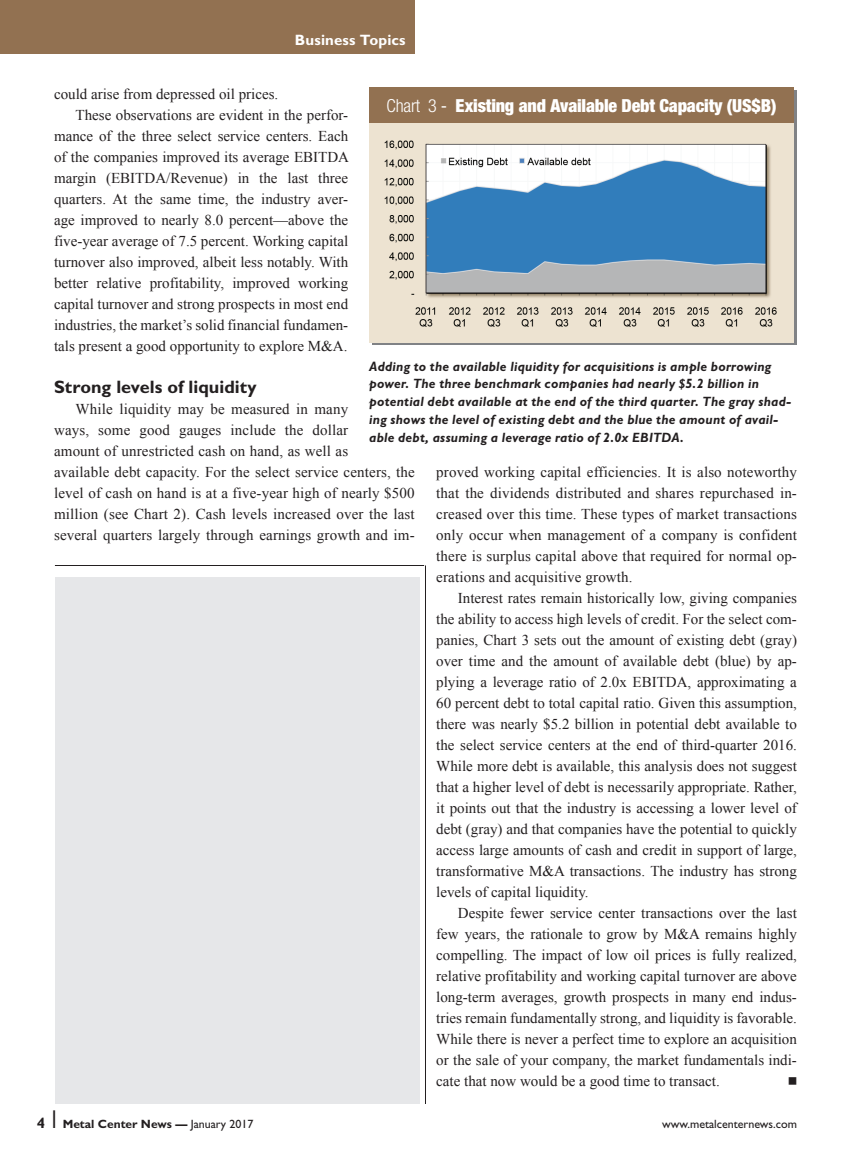
<style>
.page{position:relative;width:851px;height:1161px;background:#fff}
.page>*{position:absolute;margin:0;border:0;box-sizing:border-box;transform-origin:0 0}
.Bar_Head{font:900 condensed 18px "Helvetica Neue LT Std";letter-spacing:-.01em;color:#fff}
.Subhead{font:700 18px "Gill Sans Std";color:#231f20}
.Text{font:15px/21px "Times New Roman";letter-spacing:.01em;color:#231f20;text-align:justify}
.t1{font:700 15px "Gill Sans Std";letter-spacing:.01em;color:#fff}
.Text-2{font:15px "Universal Newswith Comm Pi";color:#231f20}
.t2{font:italic 700 13.5px/17.9px "Gill Sans Std";letter-spacing:.015em;color:#231f20}
.t3{font:700 12px "Gill Sans Std";color:#231f20}
.t4{font:12px "Gill Sans Std";color:#231f20}
.s1{font-weight:300}
.s2{font-weight:400}
.s3{font-size:15px}
</style>
<div class="page">
<img style="left:369px;top:123px;width:425px;height:219px">
<div style="left:369px;top:87px;width:425px;height:36px;background:#927151"></div>
<div style="left:0;top:0;width:414px;height:54px;background:#927151"></div>
<hr style="left:55px;top:565px;width:369px;height:1px;background:#231f20">
<div style="left:55px;top:578px;width:364px;height:526px;background:#e6e7e9"></div>
<hr style="left:425px;top:565px;width:1px;height:539px;background:#231f20">
<p class="t1" style="left:295px;top:31px;width:112px">Business Topics</p>
<p class="Text" style="left:54px;top:83px;width:226px">could arise from depressed oil prices.</p>
<p class="Text" style="left:54px;top:104px;width:296px;text-indent:22px">These observations are evident in the perfor&shy;mance of the three select service centers. Each of the companies improved its average EBITDA margin (EBITDA/Revenue) in the last three quarters. At the same time, the industry aver&shy;age improved to nearly 8.0 percent—above the five-year average of 7.5 percent. Working capital turnover also improved, albeit less notably. With better relative profitability, improved working capital turnover and strong prospects in most end industries, the market’s solid financial fundamen&shy;tals present a good opportunity to explore M&amp;A.</p>
<p class="Subhead" style="left:54px;top:376px;width:204px">Strong levels of liquidity</p>
<p class="Text" style="left:54px;top:398px;width:362px;text-align:left;text-indent:22px">While liquidity may be measured in many<br>ways, some good gauges include the dollar<br>amount of unrestricted cash on hand, as well as<br>available debt capacity. For the select service centers, the level of cash on hand is at a five-year high of nearly $500 million (see Chart 2). Cash levels increased over the last several quarters largely through earnings growth and im-</p>
<p class="Bar_Head" style="left:386px;top:94px;width:391px"><span class="s1">Chart 3</span> <span class="s2">-</span> Existing and Available Debt Capacity (US$B)</p>
<p class="t2" style="left:369px;top:357px;width:423px">Adding to the available liquidity for acquisitions is ample borrowing power. The three benchmark companies had nearly $5.2 billion in potential debt available at the end of the third quarter. The gray shad&shy;ing shows the level of existing debt and the blue the amount of avail&shy;able debt, assuming a leverage ratio of 2.0x EBITDA.</p>
<p class="Text" style="left:436px;top:461px;width:362px">proved working capital efficiencies. It is also noteworthy that the dividends distributed and shares repurchased in&shy;creased over this time. These types of market transactions only occur when management of a company is confident there is surplus capital above that required for normal op&shy;erations and acquisitive growth.</p>
<p class="Text" style="left:436px;top:587px;width:362px;text-indent:22px">Interest rates remain historically low, giving companies the ability to access high levels of credit. For the select com&shy;panies, Chart 3 sets out the amount of existing debt (gray) over time and the amount of available debt (blue) by ap&shy;plying a leverage ratio of 2.0x EBITDA, approximating a 60 percent debt to total capital ratio. Given this assumption, there was nearly $5.2 billion in potential debt available to the select service centers at the end of third-quarter 2016.<br>While more debt is available, this analysis does not suggest that a higher level of debt is necessarily appropriate. Rather, it points out that the industry is accessing a lower level of debt (gray) and that companies have the potential to quickly access large amounts of cash and credit in support of large, transformative M&amp;A transactions. The industry has strong levels of capital liquidity.</p>
<p class="Text" style="left:436px;top:902px;width:362px;text-indent:22px">Despite fewer service center transactions over the last few years, the rationale to grow by M&amp;A remains highly compelling. The impact of low oil prices is fully realized, relative profitability and working capital turnover are above long-term averages, growth prospects in many end indus&shy;tries remain fundamentally strong, and liquidity is favorable.<br>While there is never a perfect time to explore an acquisition or the sale of your company, the market fundamentals indi&shy;cate that now would be a good time to transact.</p>
<p class="Text-2" style="left:788px;top:1075px;width:10px">n</p>
<p class="t3" style="left:37px;top:1117px;width:218px"><span class="s3">4</span> ❘ Metal Center News — <span class="s2">January 2017</span></p>
<p class="t4" style="left:662px;top:1117px;width:136px">www.metalcenternews.com</p>
</div>
